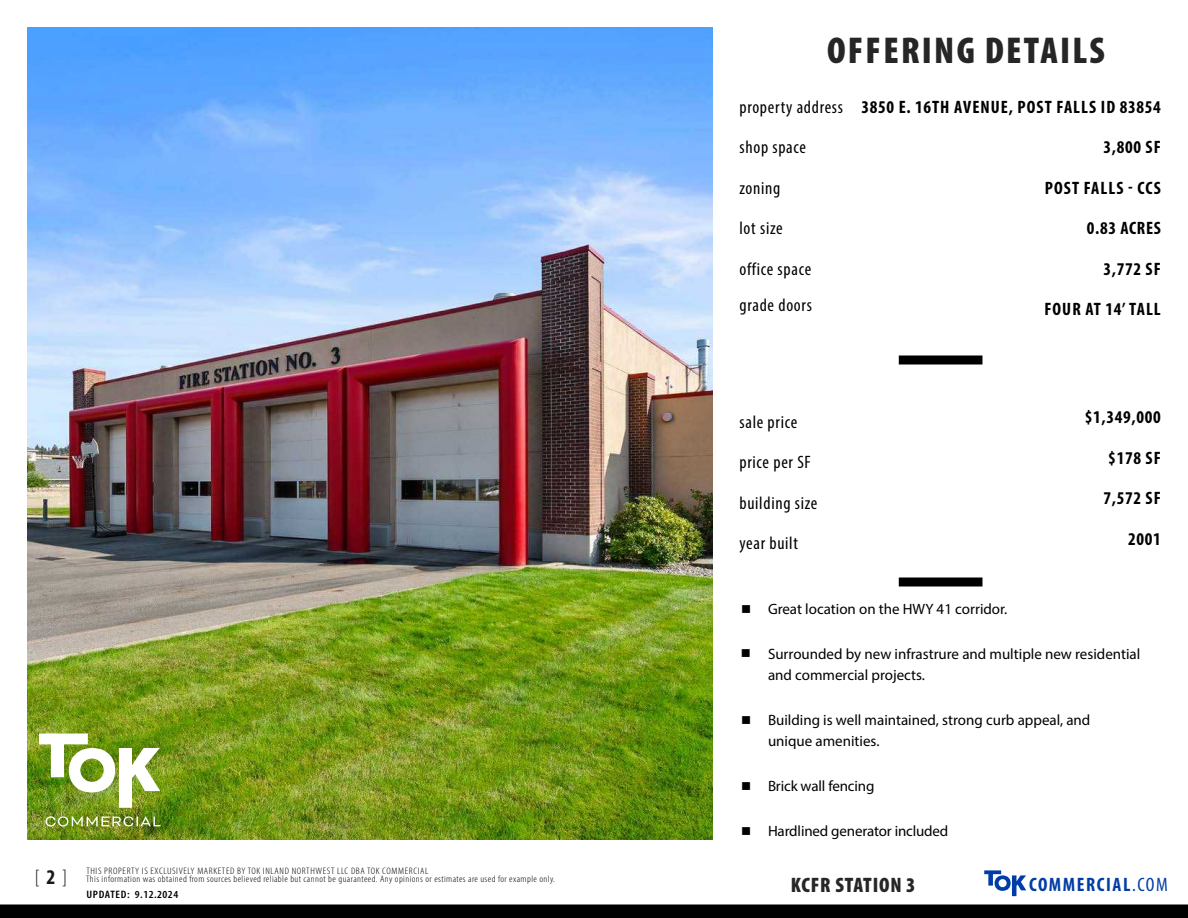
<style>
.page{position:relative;width:1188px;height:918px;background:#fff}
.page>*{position:absolute;margin:0;border:0;box-sizing:border-box;transform-origin:0 0}
.t1{font:900 condensed 37.5px "Myriad Pro";letter-spacing:.06em;color:#262626}
.t2{font:900 condensed 21px "Myriad Pro";letter-spacing:.04em;color:#262626}
.t3{font:300 condensed 21px "Myriad Pro";color:#1a171c}
.t4{font:700 condensed 19.5px "Myriad Pro";letter-spacing:.08em;color:#003da6}
.t5{font:condensed 18px/36px "Myriad Pro";letter-spacing:.04em;color:#000}
.t6{font:700 condensed 18px "Myriad Pro";letter-spacing:.06em;color:#000}
.t7{font:700 condensed 18px "Myriad Pro";letter-spacing:.04em;color:#000}
.t8{font:15px/21px "Myriad Pro";color:#000}
.t9{font:600 condensed 10.8px "Myriad Pro";letter-spacing:.04em;color:#000;scale:1.11 1}
.t10{font:300 condensed 9.45px/8.7px "Myriad Pro";letter-spacing:.04em;color:#000;scale:1.11 1}
.s1{font-weight:700}
.s2{font-weight:400}
</style>
<div class="page">
<svg style="left:984px;top:870px;width:42px;height:26px"></svg>
<img style="left:27px;top:27px;width:685px;height:813px">
<div style="left:899px;top:578px;width:83px;height:8px;background:#000"></div>
<svg style="left:46px;top:816px;width:115px;height:11px"></svg>
<svg style="left:39px;top:734px;width:121px;height:74px"></svg>
<div style="left:899px;top:356px;width:83px;height:8px;background:#000"></div>
<div style="left:0;top:904px;width:1188px;height:14px;background:#000"></div>
<h1 class="t1" style="left:827px;top:26px;width:279px">OFFERING DETAILS</h1>
<p class="t5" style="left:739px;top:88px;width:105px">property address</p>
<p class="t5" style="left:739px;top:129px;width:68px">shop space</p>
<p class="t5" style="left:739px;top:169px;width:42px">zoning</p>
<p class="t5" style="left:739px;top:210px;width:45px">lot size</p>
<p class="t5" style="left:739px;top:250px;width:74px">office space grade doors</p>
<p class="t6" style="left:861px;top:95px;width:301px">3850 E. 16TH AVENUE, POST FALLS ID 83854</p>
<p class="t7" style="left:1103px;top:136px;width:59px">3,800 SF</p>
<p class="t6" style="left:1045px;top:176px;width:117px">POST FALLS - CCS</p>
<p class="t7" style="left:1087px;top:217px;width:76px">0.83 ACRES</p>
<p class="t7" style="left:1103px;top:257px;width:59px">3,772 SF</p>
<p class="t6" style="left:1044px;top:298px;width:118px">FOUR AT 14’ TALL</p>
<p class="t5" style="left:739px;top:403px;width:59px">sale price</p>
<p class="t5" style="left:739px;top:444px;width:73px">price per SF</p>
<p class="t5" style="left:739px;top:484px;width:79px">building size</p>
<p class="t5" style="left:739px;top:525px;width:60px">year built</p>
<p class="t7" style="left:1085px;top:406px;width:78px">$1,349,000</p>
<p class="t7" style="left:1108px;top:446px;width:54px">$178 SF</p>
<p class="t7" style="left:1103px;top:487px;width:59px">7,572 SF</p>
<p class="t7" style="left:1128px;top:527px;width:34px">2001</p>
<p class="t8" style="left:741px;top:598px;width:268px">■ Great location on the HWY 41 corridor.</p>
<p class="t8" style="left:768px;top:643px;width:374px;text-indent:-27px">■ Surrounded by new infrastrure and multiple new residential and commercial projects.</p>
<p class="t8" style="left:768px;top:709px;width:324px;text-indent:-27px">■ Building is well maintained, strong curb appeal, and unique amenities.</p>
<p class="t8" style="left:741px;top:775px;width:135px">■ Brick wall fencing</p>
<p class="t8" style="left:741px;top:820px;width:209px">■ Hardlined generator included</p>
<p class="t10" style="left:86px;top:866px;width:424px">THIS PROPERTY IS EXCLUSIVELY MARKETED BY TOK INLAND NORTHWEST LLC DBA TOK COMMERCIAL<br>This information was obtained from sources believed reliable but cannot be guaranteed. Any opinions or estimates are used for example only.</p>
<p class="t9" style="left:86px;top:888px;width:84px">Updated: 9.12.2024</p>
<h2 class="t3" style="left:35px;top:864px;width:34px">[ <span class="s1">2</span> ]</h2>
<h3 class="t4" style="left:1029px;top:872px;width:140px">COMMERCIAL<span class="s2">.COM</span></h3>
<h2 class="t2" style="left:791px;top:871px;width:126px">KCFR STATION 3</h2>
</div>
